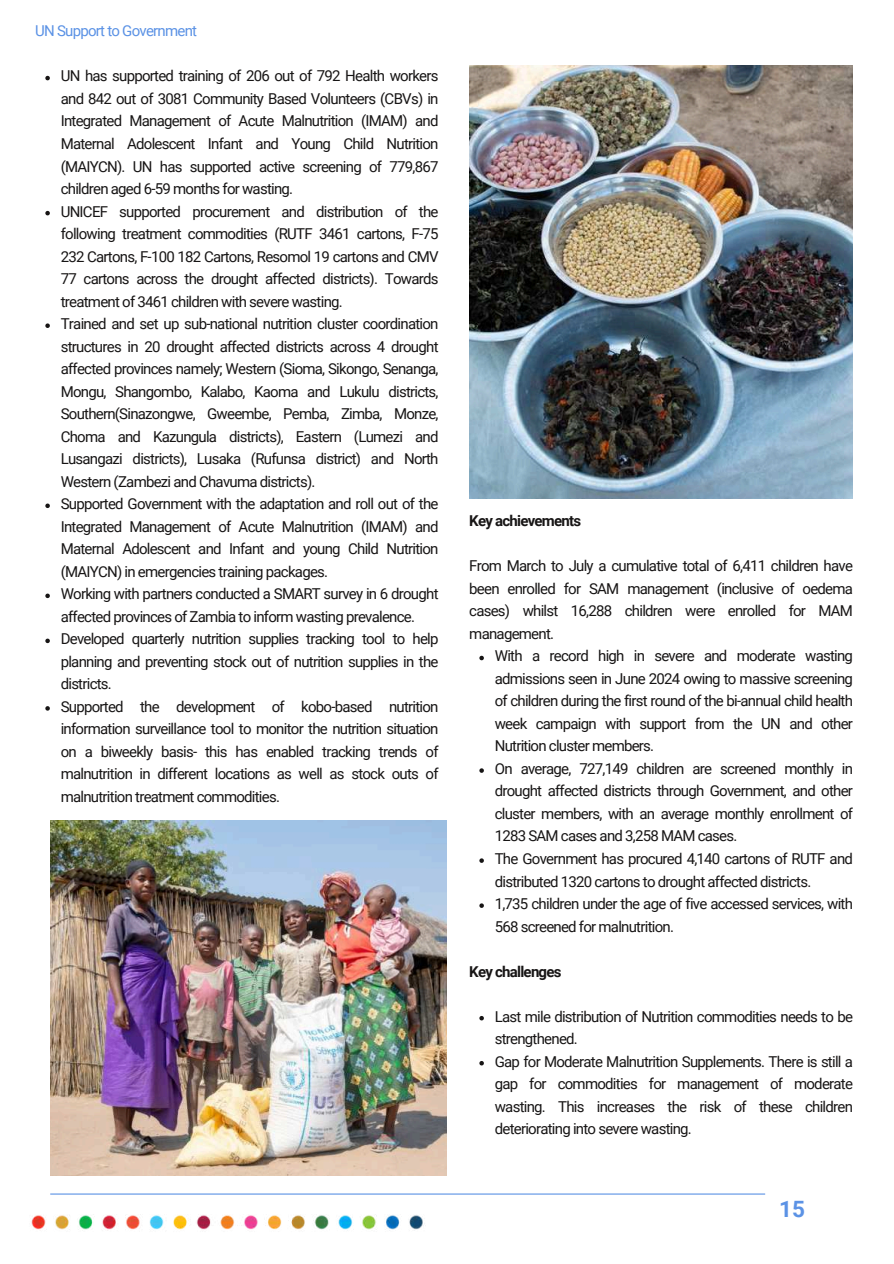
<style>
.page{position:relative;width:894px;height:1264px;background:#fff}
.page>*{position:absolute;margin:0;border:0;box-sizing:border-box;transform-origin:0 0}
.t1{font:700 22.5px "Roboto";color:#5b92e5}
.t2{font:15px/22.5px "Roboto";letter-spacing:-.05em;color:#171515}
.t3{font:700 15px "Roboto";letter-spacing:-.05em;color:#171515}
.t4{font:15px "Roboto";letter-spacing:-.05em;color:#5b92e5}
</style>
<div class="page">
<hr style="left:50px;top:1193px;width:715px;height:1px;background:#5b92e5">
<img style="left:31px;top:1193px;width:416px;height:38px">
<svg style="left:45px;top:76px;width:5px;height:4px"></svg>
<svg style="left:45px;top:211px;width:5px;height:4px"></svg>
<svg style="left:45px;top:323px;width:5px;height:5px"></svg>
<svg style="left:45px;top:503px;width:5px;height:5px"></svg>
<svg style="left:45px;top:593px;width:5px;height:5px"></svg>
<svg style="left:45px;top:638px;width:5px;height:5px"></svg>
<svg style="left:45px;top:706px;width:5px;height:4px"></svg>
<svg style="left:479px;top:655px;width:4px;height:5px"></svg>
<svg style="left:479px;top:768px;width:4px;height:4px"></svg>
<svg style="left:479px;top:858px;width:4px;height:4px"></svg>
<svg style="left:479px;top:903px;width:4px;height:4px"></svg>
<svg style="left:479px;top:1016px;width:4px;height:4px"></svg>
<svg style="left:479px;top:1061px;width:4px;height:4px"></svg>
<img style="left:469px;top:66px;width:382px;height:433px">
<img style="left:50px;top:820px;width:396px;height:355px">
<p class="t4" style="left:35px;top:21px;width:163px">UN Support to Government</p>
<p class="t2" style="left:61px;top:64px;width:379px">UN has supported training of 206 out of 792 Health workers and 842 out of 3081 Community Based Volunteers (CBVs) in Integrated Management of Acute Malnutrition (IMAM) and Maternal Adolescent Infant and Young Child Nutrition (MAIYCN). UN has supported active screening of 779,867 children aged 6-59 months for wasting.<br>UNICEF supported procurement and distribution of the following treatment commodities (RUTF 3461 cartons, F-75<br>232 Cartons, F-100 182 Cartons, Resomol 19 cartons and CMV 77 cartons across the drought affected districts). Towards treatment of 3461 children with severe wasting.<br>Trained and set up sub-national nutrition cluster coordination structures in 20 drought affected districts across 4 drought affected provinces namely; Western (Sioma, Sikongo, Senanga, Mongu, Shangombo, Kalabo, Kaoma and Lukulu districts, Southern(Sinazongwe, Gweembe, Pemba, Zimba, Monze, Choma and Kazungula districts), Eastern (Lumezi and Lusangazi districts), Lusaka (Rufunsa district) and North Western (Zambezi and Chavuma districts).<br>Supported Government with the adaptation and roll out of the Integrated Management of Acute Malnutrition (IMAM) and Maternal Adolescent and Infant and young Child Nutrition (MAIYCN) in emergencies training packages.<br>Working with partners conducted a SMART survey in 6 drought affected provinces of Zambia to inform wasting prevalence.<br>Developed quarterly nutrition supplies tracking tool to help planning and preventing stock out of nutrition supplies in the districts.<br>Supported the development of kobo-based nutrition information surveillance tool to monitor the nutrition situation on a biweekly basis- this has enabled tracking trends of malnutrition in different locations as well as stock outs of malnutrition treatment commodities.</p>
<p class="t3" style="left:469px;top:510px;width:113px">Key achievements</p>
<p class="t2" style="left:469px;top:554px;width:385px;text-align:justify">From March to July a cumulative total of 6,411 children have been enrolled for SAM management (inclusive of oedema cases) whilst 16,288 children were enrolled for MAM management.</p>
<p class="t2" style="left:494px;top:644px;width:359px">With a record high in severe and moderate wasting admissions seen in June 2024 owing to massive screening of children during the first round of the bi-annual child health week campaign with support from the UN and other Nutrition cluster members.<br>On average, 727,149 children are screened monthly in drought affected districts through Government, and other cluster members, with an average monthly enrollment of 1283 SAM cases and 3,258 MAM cases.<br>The Government has procured 4,140 cartons of RUTF and distributed 1320 cartons to drought affected districts.<br>1,735 children under the age of five accessed services, with 568 screened for malnutrition.</p>
<p class="t3" style="left:469px;top:960px;width:94px">Key challenges</p>
<p class="t2" style="left:494px;top:1004px;width:359px">Last mile distribution of Nutrition commodities needs to be strengthened.<br>Gap for Moderate Malnutrition Supplements. There is still a gap for commodities for management of moderate wasting. This increases the risk of these children deteriorating into severe wasting.</p>
<h1 class="t1" style="left:779px;top:1193px;width:27px">15</h1>
</div>
